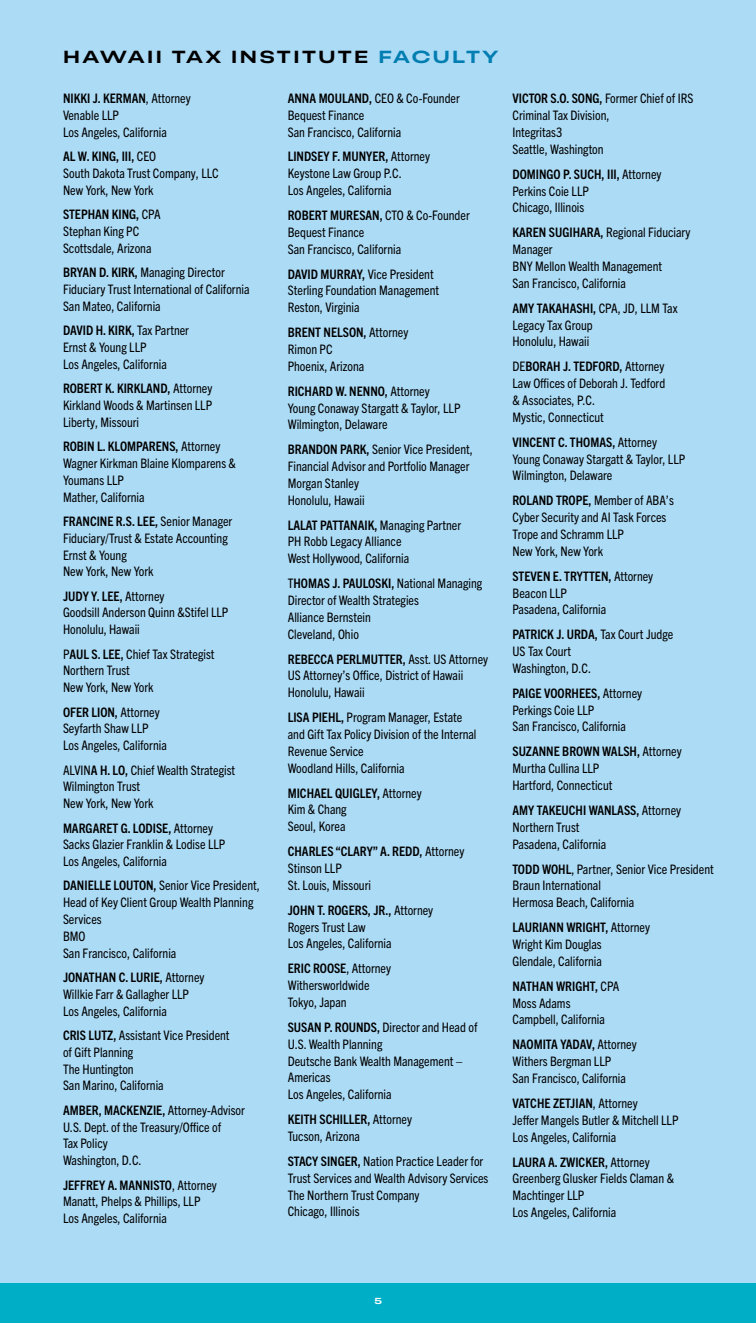
<style>
.page{position:relative;width:756px;height:1323px;background:#acdbf6}
.page>*{position:absolute;margin:0;border:0;box-sizing:border-box;transform-origin:0 0}
.t1{font:17.5px "Peridot PE Variable";letter-spacing:.14em;color:#000}
.t2{font:condensed 13.12px/16.8px "Trade Gothic Next LT Pro";color:#000}
.t3{font:8.75px "Peridot PE Variable";color:#fff}
.s1{color:#007db1}
.s2{font-weight:700}
</style>
<div class="page">
<div style="left:0;top:1283px;width:756px;height:40px;background:#00aec5"></div>
<h1 class="t1" style="left:63px;top:42px;width:437px">HAWAII TAX INSTITUTE <span class="s1">FACULTY</span></h1>
<p class="t2" style="left:63px;top:89px;width:129px"><span class="s2">NIKKI J. KERMAN</span>, Attorney<br>Venable LLP<br>Los Angeles, California</p>
<p class="t2" style="left:63px;top:147px;width:157px"><span class="s2">AL W. KING, III,</span> CEO<br>South Dakota Trust Company, LLC<br>New York, New York</p>
<p class="t2" style="left:63px;top:205px;width:99px"><span class="s2">STEPHAN KING,</span> CPA<br>Stephan King PC<br>Scottsdale, Arizona</p>
<p class="t2" style="left:63px;top:263px;width:188px"><span class="s2">BRYAN D. KIRK,</span> Managing Director<br>Fiduciary Trust International of California<br>San Mateo, California</p>
<p class="t2" style="left:63px;top:321px;width:128px"><span class="s2">DAVID H. KIRK,</span> Tax Partner<br>Ernst &amp; Young LLP<br>Los Angeles, California</p>
<p class="t2" style="left:63px;top:379px;width:151px;text-align:justify"><span class="s2">ROBERT K. KIRKLAND,</span> Attorney Kirkland Woods &amp; Martinsen LLP Liberty, Missouri</p>
<p class="t2" style="left:63px;top:437px;width:175px"><span class="s2">ROBIN L. KLOMPARENS,</span> Attorney<br>Wagner Kirkman Blaine Klomparens &amp;<br>Youmans LLP<br>Mather, California</p>
<p class="t2" style="left:63px;top:512px;width:171px"><span class="s2">FRANCINE R.S. LEE,</span> Senior Manager<br>Fiduciary/Trust &amp; Estate Accounting<br>Ernst &amp; Young<br>New York, New York</p>
<p class="t2" style="left:63px;top:587px;width:167px"><span class="s2">JUDY Y. LEE,</span> Attorney<br>Goodsill Anderson Quinn &amp;Stifel LLP<br>Honolulu, Hawaii</p>
<p class="t2" style="left:63px;top:645px;width:153px">P<span class="s2">AUL S. LEE,</span> Chief Tax Strategist<br>Northern Trust<br>New York, New York</p>
<p class="t2" style="left:63px;top:703px;width:105px"><span class="s2">OFER LION,</span> Attorney<br>Seyfarth Shaw LLP<br>Los Angeles, California</p>
<p class="t2" style="left:63px;top:761px;width:174px">ALVIN<span class="s2">A H. LO,</span> Chief Wealth Strategist<br>Wilmington Trust<br>New York, New York</p>
<p class="t2" style="left:63px;top:819px;width:164px"><span class="s2">MARGARET G. LODISE,</span> Attorney<br>Sacks Glazier Franklin &amp; Lodise LLP<br>Los Angeles, California</p>
<p class="t2" style="left:63px;top:876px;width:198px"><span class="s2">DANIELLE LOUTON,</span> Senior Vice President,<br>Head of Key Client Group Wealth Planning<br>Services<br>BMO<br>San Francisco, California</p>
<p class="t2" style="left:63px;top:968px;width:143px"><span class="s2">JONATHAN C. LURIE,</span> Attorney<br>Willkie Farr &amp; Gallagher LLP<br>Los Angeles, California</p>
<p class="t2" style="left:63px;top:1026px;width:168px"><span class="s2">CRIS LUTZ,</span> Assistant Vice President of Gift Planning<br>The Huntington<br>San Marino, California</p>
<p class="t2" style="left:63px;top:1101px;width:183px"><span class="s2">AMBER, MACKENZIE,</span> Attorney-Advisor<br>U.S. Dept. of the Treasury/Office of<br>Tax Policy<br>Washington, D.C.</p>
<p class="t2" style="left:63px;top:1176px;width:155px"><span class="s2">JEFFREY A. MANNISTO</span>, Attorney<br>Manatt, Phelps &amp; Phillips, LLP<br>Los Angeles, California</p>
<p class="t2" style="left:288px;top:89px;width:174px"><span class="s2">ANNA MOULAND,</span> CEO &amp; Co-Founder<br>Bequest Finance<br>San Francisco, California</p>
<p class="t2" style="left:288px;top:147px;width:144px"><span class="s2">LINDSEY F. MUNYER,</span> Attorney<br>Keystone Law Group P.C.<br>Los Angeles, California</p>
<p class="t2" style="left:288px;top:206px;width:183px"><span class="s2">ROBERT MURESAN,</span> CTO &amp; Co-Founder<br>Bequest Finance<br>San Francisco, California</p>
<p class="t2" style="left:288px;top:265px;width:153px"><span class="s2">DAVID MURRAY,</span> Vice President<br>Sterling Foundation Management<br>Reston, Virginia</p>
<p class="t2" style="left:288px;top:323px;width:122px"><span class="s2">BRENT NELSON,</span> Attorney<br>Rimon PC<br>Phoenix, Arizona</p>
<p class="t2" style="left:288px;top:382px;width:174px"><span class="s2">RICHARD W. NENNO,</span> Attorney<br>Young Conaway Stargatt &amp; Taylor, LLP<br>Wilmington, Delaware</p>
<p class="t2" style="left:288px;top:440px;width:187px"><span class="s2">BRANDON PARK,</span> Senior Vice President,<br>Financial Advisor and Portfolio Manager<br>Morgan Stanley<br>Honolulu, Hawaii</p>
<p class="t2" style="left:288px;top:516px;width:175px"><span class="s2">LALAT PATTANAIK,</span> Managing Partner<br>PH Robb Legacy Alliance<br>West Hollywood, California</p>
<p class="t2" style="left:288px;top:574px;width:196px">T<span class="s2">HOMAS J. PAULOSKI,</span> National Managing<br>Director of Wealth Strategies<br>Alliance Bernstein<br>Cleveland, Ohio</p>
<p class="t2" style="left:288px;top:650px;width:202px"><span class="s2">REBECCA PERLMUTTER,</span> Asst. US Attorney<br>US Attorney’s Office, District of Hawaii<br>Honolulu, Hawaii</p>
<p class="t2" style="left:288px;top:708px;width:190px"><span class="s2">LISA PIEHL,</span> Program Manager, Estate and Gift Tax Policy Division of the Internal<br>Revenue Service<br>Woodland Hills, California</p>
<p class="t2" style="left:288px;top:784px;width:136px"><span class="s2">MICHAEL QUIGLEY,</span> Attorney<br>Kim &amp; Chang<br>Seoul, Korea</p>
<p class="t2" style="left:288px;top:842px;width:178px"><span class="s2">CHARLES “CLARY” A. REDD,</span> Attorney<br>Stinson LLP<br>St. Louis, Missouri</p>
<p class="t2" style="left:288px;top:901px;width:147px"><span class="s2">JOHN T. ROGERS, JR.,</span> Attorney<br>Rogers Trust Law<br>Los Angeles, California</p>
<p class="t2" style="left:288px;top:959px;width:105px"><span class="s2">ERIC ROOSE</span>, Attorney<br>Withersworldwide<br>Tokyo, Japan</p>
<p class="t2" style="left:288px;top:1018px;width:191px"><span class="s2">SUSAN P. ROUNDS,</span> Director and Head of<br>U.S. Wealth Planning<br>Deutsche Bank Wealth Management –<br>Americas<br>Los Angeles, California</p>
<p class="t2" style="left:288px;top:1110px;width:126px"><span class="s2">KEITH SCHILLER,</span> Attorney<br>Tucson, Arizona</p>
<p class="t2" style="left:288px;top:1152px;width:202px"><span class="s2">STACY SINGER,</span> Nation Practice Leader for Trust Services and Wealth Advisory Services The Northern Trust Company<br>Chicago, Illinois</p>
<p class="t2" style="left:513px;top:89px;width:182px"><span class="s2">VICTOR S.O. SONG,</span> Former Chief of IRS<br>Criminal Tax Division,<br>Integritas3<br>Seattle, Washington</p>
<p class="t2" style="left:513px;top:165px;width:150px"><span class="s2">DOMINGO P. SUCH, III,</span> Attorney<br>Perkins Coie LLP<br>Chicago, Illinois</p>
<p class="t2" style="left:513px;top:223px;width:180px"><span class="s2">KAREN SUGIHARA,</span> Regional Fiduciary<br>Manager<br>BNY Mellon Wealth Management<br>San Francisco, California</p>
<p class="t2" style="left:513px;top:299px;width:167px"><span class="s2">AMY TAKAHASHI,</span> CPA, JD, LLM Tax<br>Legacy Tax Group<br>Honolulu, Hawaii</p>
<p class="t2" style="left:513px;top:357px;width:154px">DE<span class="s2">BORAH J. TEDFORD,</span> Attorney<br>Law Offices of Deborah J. Tedford &amp; Associates, P.C.<br>Mystic, Connecticut</p>
<p class="t2" style="left:513px;top:433px;width:174px"><span class="s2">VINCENT C. THOMAS,</span> Attorney<br>Young Conaway Stargatt &amp; Taylor, LLP<br>Wilmington, Delaware</p>
<p class="t2" style="left:513px;top:491px;width:163px"><span class="s2">ROLAND TROPE,</span> Member of ABA’s<br>Cyber Security and AI Task Forces<br>Trope and Schramm LLP<br>New York, New York</p>
<p class="t2" style="left:513px;top:567px;width:142px"><span class="s2">STEVEN E. TRYTTEN,</span> Attorney<br>Beacon LLP<br>Pasadena, California</p>
<p class="t2" style="left:513px;top:625px;width:162px"><span class="s2">PATRICK J. URDA,</span> Tax Court Judge<br>US Tax Court<br>Washington, D.C.</p>
<p class="t2" style="left:513px;top:684px;width:131px"><span class="s2">PAIGE VOORHEES,</span> Attorney<br>Perkings Coie LLP<br>San Francisco, California</p>
<p class="t2" style="left:513px;top:743px;width:171px"><span class="s2">SUZANNE BROWN WALSH,</span> Attorney<br>Murtha Cullina LLP<br>Hartford, Connecticut</p>
<p class="t2" style="left:513px;top:801px;width:170px"><span class="s2">AMY TAKEUCHI WANLASS,</span> Attorney<br>Northern Trust<br>Pasadena, California</p>
<p class="t2" style="left:513px;top:860px;width:203px"><span class="s2">TODD WOHL</span>, Partner, Senior Vice President<br>Braun International<br>Hermosa Beach, California</p>
<p class="t2" style="left:513px;top:918px;width:139px"><span class="s2">LAURIANN WRIGHT,</span> Attorney<br>Wright Kim Douglas<br>Glendale, California</p>
<p class="t2" style="left:513px;top:977px;width:108px"><span class="s2">NATHAN WRIGHT,</span> CPA<br>Moss Adams<br>Campbell, California</p>
<p class="t2" style="left:513px;top:1035px;width:126px"><span class="s2">NAOMITA YADAV,</span> Attorney<br>Withers Bergman LLP<br>San Francisco, California</p>
<p class="t2" style="left:513px;top:1094px;width:167px"><span class="s2">VATCHE ZETJIAN</span>, Attorney<br>Jeffer Mangels Butler &amp; Mitchell LLP<br>Los Angeles, California</p>
<p class="t2" style="left:513px;top:1153px;width:163px"><span class="s2">LAURA A. ZWICKER,</span> Attorney<br>Greenberg Glusker Fields Claman &amp;<br>Machtinger LLP<br>Los Angeles, California</p>
<p class="t3" style="left:375px;top:1294px;width:9px">5</p>
</div>
